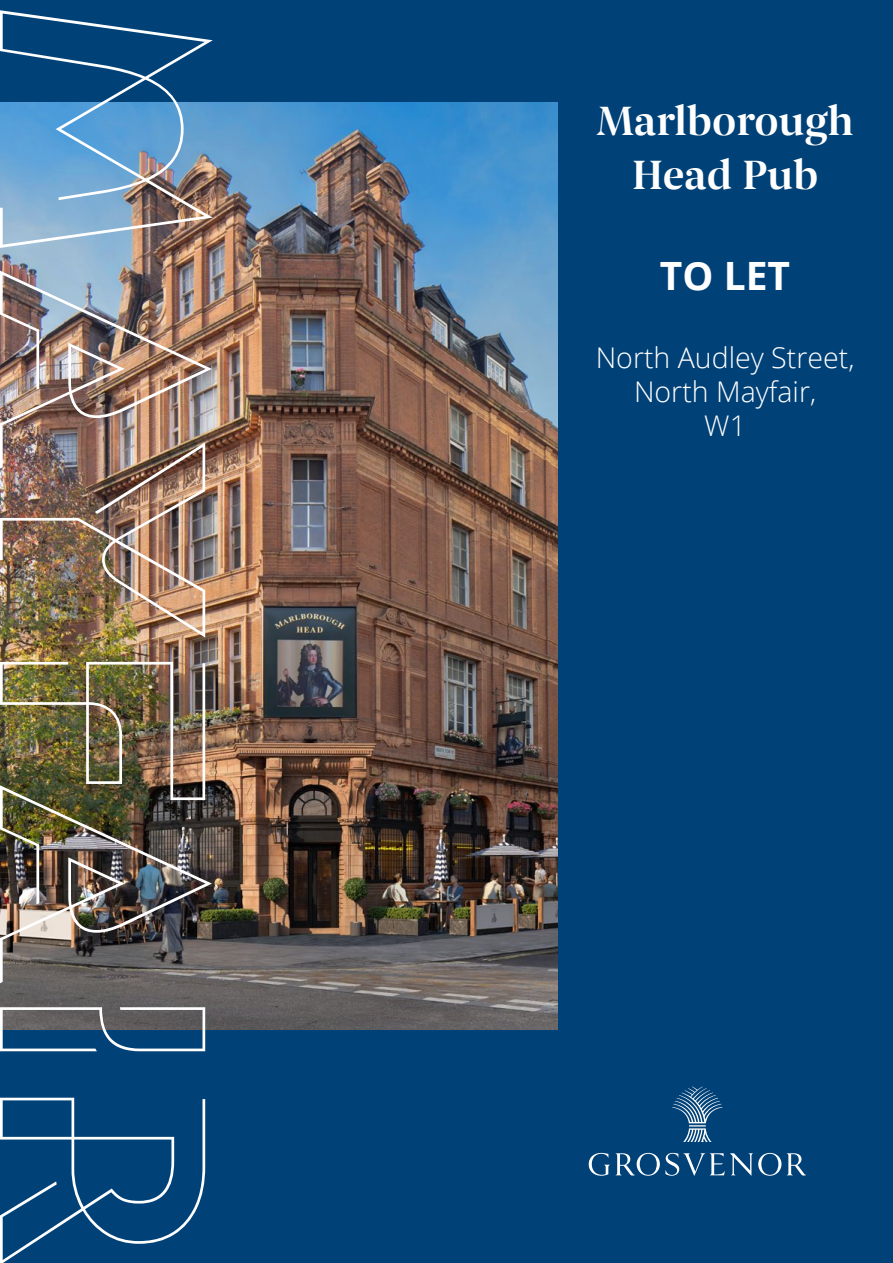
<style>
.page{position:relative;width:893px;height:1263px;background:#004177}
.page>*{position:absolute;margin:0;border:0;box-sizing:border-box;transform-origin:0 0}
.t1{font:270px "Grosvenor Display";letter-spacing:-.005em;color:#fff}
.t2{font:45px/54px "Grosvenor Headline";color:#fff;text-align:center}
.t3{font:700 39px "Open Sans";color:#fff}
.t4{font:300 28.5px/34.2px "Open Sans";color:#fff;text-align:center}
</style>
<div class="page">
<svg style="left:589px;top:1086px;width:217px;height:90px"></svg>
<img style="left:0;top:102px;width:557px;height:928px">
<h1 class="t1" style="left:265px;top:-8px;width:1280px;rotate:90deg">mayfair</h1>
<h2 class="t2" style="left:596px;top:92px;width:259px">Marlborough<br>Head Pub</h2>
<h3 class="t3" style="left:660px;top:248px;width:132px">TO LET</h3>
<p class="t4" style="left:596px;top:340px;width:260px">North Audley Street,<br>North Mayfair,<br>W1</p>
</div>
